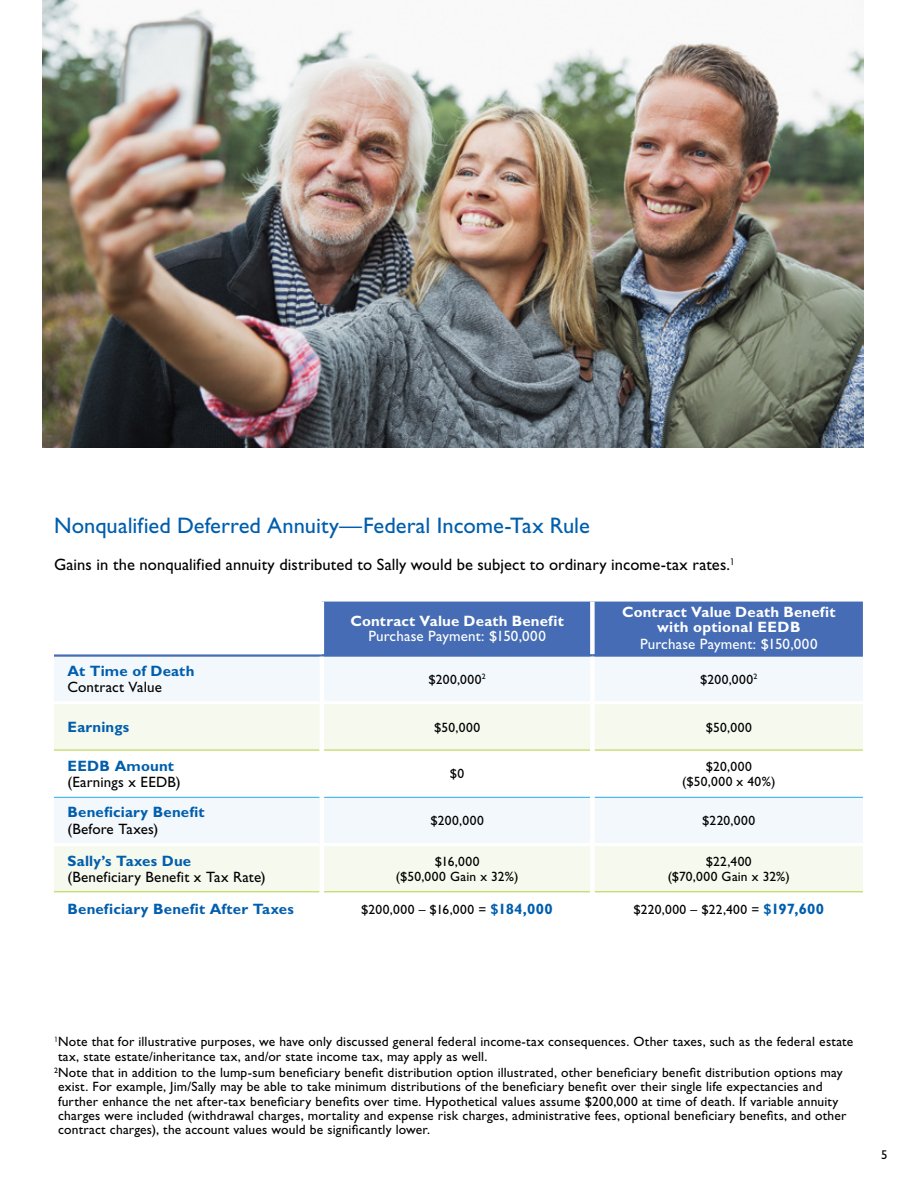
<style>
.page{position:relative;width:918px;height:1188px;background:#fff}
.page>*{position:absolute;margin:0;border:0;box-sizing:border-box;transform-origin:0 0}
.Subhead{font:22.5px "Gill Sans Std";color:#005ead}
.Text{font:16.5px "Gill Sans Std";letter-spacing:.005em;color:#000}
.t1{font:700 15px/16.5px "Gill Sans Std";letter-spacing:.015em;color:#005ead}
.t2{font:15px/16.5px "Gill Sans Std";letter-spacing:.015em;color:#000}
.t3{font:700 15px/15px "Gill Sans Std";letter-spacing:.015em;color:#fff;text-align:center}
.t4{font:15px "Gill Sans Std";letter-spacing:.01em;color:#fff}
.t5{font:13.5px/14.2px "Gill Sans Std";letter-spacing:.015em;color:#000;text-align:center}
.t6{font:13.5px/15px "Gill Sans Std";letter-spacing:.045em;color:#000;text-align:center}
.t7{font:12.75px "Gill Sans Std";color:#000}
.s1{font-weight:400;color:#000}
.s2{font-weight:700;color:#005ead}
.s3{font-weight:700;font-size:15px;color:#005ead}
</style>
<div class="page">
<img style="left:42px;top:0;width:822px;height:447px">
<div style="left:324px;top:602px;width:539px;height:52px;background:#456cb4"></div>
<div style="left:54px;top:657px;width:809px;height:44px;background:#f3f8fd"></div>
<svg style="left:54px;top:704px;width:809px;height:187px;fill:#f6f9f2"></svg>
<hr style="left:54px;top:843px;width:266px;height:3px;background:#fff">
<hr style="left:324px;top:843px;width:266px;height:3px;background:#fff">
<hr style="left:595px;top:843px;width:268px;height:3px;background:#fff">
<hr style="left:54px;top:750px;width:266px;height:1px;background:#afd23f">
<hr style="left:324px;top:750px;width:266px;height:1px;background:#afd23f">
<hr style="left:595px;top:750px;width:268px;height:1px;background:#afd23f">
<hr style="left:54px;top:797px;width:266px;height:1px;background:#27ace3">
<hr style="left:324px;top:797px;width:266px;height:1px;background:#27ace3">
<hr style="left:595px;top:797px;width:268px;height:1px;background:#27ace3">
<div style="left:590px;top:602px;width:5px;height:52px;background:#fff"></div>
<hr style="left:54px;top:654px;width:268px;height:3px;background:#456cb4">
<hr style="left:322px;top:654px;width:270px;height:3px;background:#456cb4">
<hr style="left:592px;top:654px;width:271px;height:3px;background:#456cb4">
<hr style="left:54px;top:891px;width:266px;height:1px;background:#afd23f">
<hr style="left:324px;top:891px;width:266px;height:1px;background:#afd23f">
<hr style="left:595px;top:891px;width:268px;height:1px;background:#afd23f">
<hr style="left:320px;top:657px;width:4px;height:46px;background:#fff">
<div style="left:590px;top:657px;width:5px;height:46px;background:#fff"></div>
<hr style="left:320px;top:703px;width:4px;height:47px;background:#fff">
<div style="left:590px;top:703px;width:5px;height:47px;background:#fff"></div>
<hr style="left:320px;top:750px;width:4px;height:47px;background:#fff">
<div style="left:590px;top:750px;width:5px;height:47px;background:#fff"></div>
<hr style="left:320px;top:797px;width:4px;height:48px;background:#fff">
<div style="left:590px;top:797px;width:5px;height:48px;background:#fff"></div>
<hr style="left:320px;top:845px;width:4px;height:47px;background:#fff">
<div style="left:590px;top:845px;width:5px;height:47px;background:#fff"></div>
<p class="Subhead" style="left:54px;top:512px;width:537px">Nonqualified Deferred Annuity—Federal Income-Tax Rule</p>
<p class="Text" style="left:54px;top:555px;width:682px">Gains in the nonqualified annuity distributed to Sally would be subject to ordinary income-tax rates.<sup>1</sup></p>
<p class="t3" style="left:350px;top:613px;width:215px">Contract Value Death Benefit</p>
<p class="t4" style="left:368px;top:627px;width:179px">Purchase Payment: $150,000</p>
<p class="t3" style="left:622px;top:605px;width:215px">Contract Value Death Benefit with optional EEDB</p>
<p class="t4" style="left:640px;top:635px;width:179px">Purchase Payment: $150,000</p>
<p class="t1" style="left:68px;top:663px;width:128px">At Time of Death<br><span class="s1">Contract Value</span></p>
<p class="t5" style="left:428px;top:672px;width:59px">$200,000<sup>2</sup></p>
<p class="t5" style="left:700px;top:672px;width:59px">$200,000<sup>2</sup></p>
<p class="t1" style="left:68px;top:719px;width:63px">Earnings</p>
<p class="t5" style="left:434px;top:720px;width:47px">$50,000</p>
<p class="t5" style="left:706px;top:720px;width:47px">$50,000</p>
<p class="t2" style="left:68px;top:757px;width:115px"><span class="s2">EEDB Amount </span>(Earnings x EEDB)</p>
<p class="t5" style="left:450px;top:767px;width:16px">$0</p>
<p class="t6" style="left:682px;top:759px;width:95px">$20,000 ($50,000 x 40%)</p>
<p class="t1" style="left:68px;top:804px;width:139px">Beneficiary Benefit <span class="s1">(Before Taxes)</span></p>
<p class="t5" style="left:430px;top:813px;width:55px">$200,000</p>
<p class="t5" style="left:702px;top:813px;width:54px">$220,000</p>
<p class="t2" style="left:68px;top:852px;width:200px"><span class="s2">Sally’s Taxes Due </span>(Beneficiary Benefit x Tax Rate)</p>
<p class="t5" style="left:396px;top:854px;width:124px;line-height:15px">$16,000<br>($50,000 Gain x 32%)</p>
<p class="t5" style="left:668px;top:854px;width:124px;line-height:15px">$22,400<br>($70,000 Gain x 32%)</p>
<p class="t1" style="left:68px;top:901px;width:228px">Beneficiary Benefit After Taxes</p>
<p class="t6" style="left:361px;top:902px;width:193px">$200,000 – $16,000 = <span class="s3">$184,000</span></p>
<p class="t5" style="left:633px;top:902px;width:192px">$220,000 – $22,400 = <span class="s3">$197,600</span></p>
<p class="t5" style="left:54px;top:1035px;width:801px;text-align:left"><sup>1</sup>Note that for illustrative purposes, we have only discussed general federal income-tax consequences. Other taxes, such as the federal estate tax, state estate/inheritance tax, and/or state income tax, may apply as well.</p>
<p class="t5" style="left:58px;top:1065px;width:790px;text-align:left;text-indent:-4px"><sup>2</sup>Note that in addition to the lump-sum beneficiary benefit distribution option illustrated, other beneficiary benefit distribution options may exist. For example, Jim/Sally may be able to take minimum distributions of the beneficiary benefit over their single life expectancies and further enhance the net after-tax beneficiary benefits over time. Hypothetical values assume $200,000 at time of death. If variable annuity charges were included (withdrawal charges, mortality and expense risk charges, administrative fees, optional beneficiary benefits, and other contract charges), the account values would be significantly lower.</p>
<p class="t7" style="left:881px;top:1147px;width:8px">5</p>
</div>
